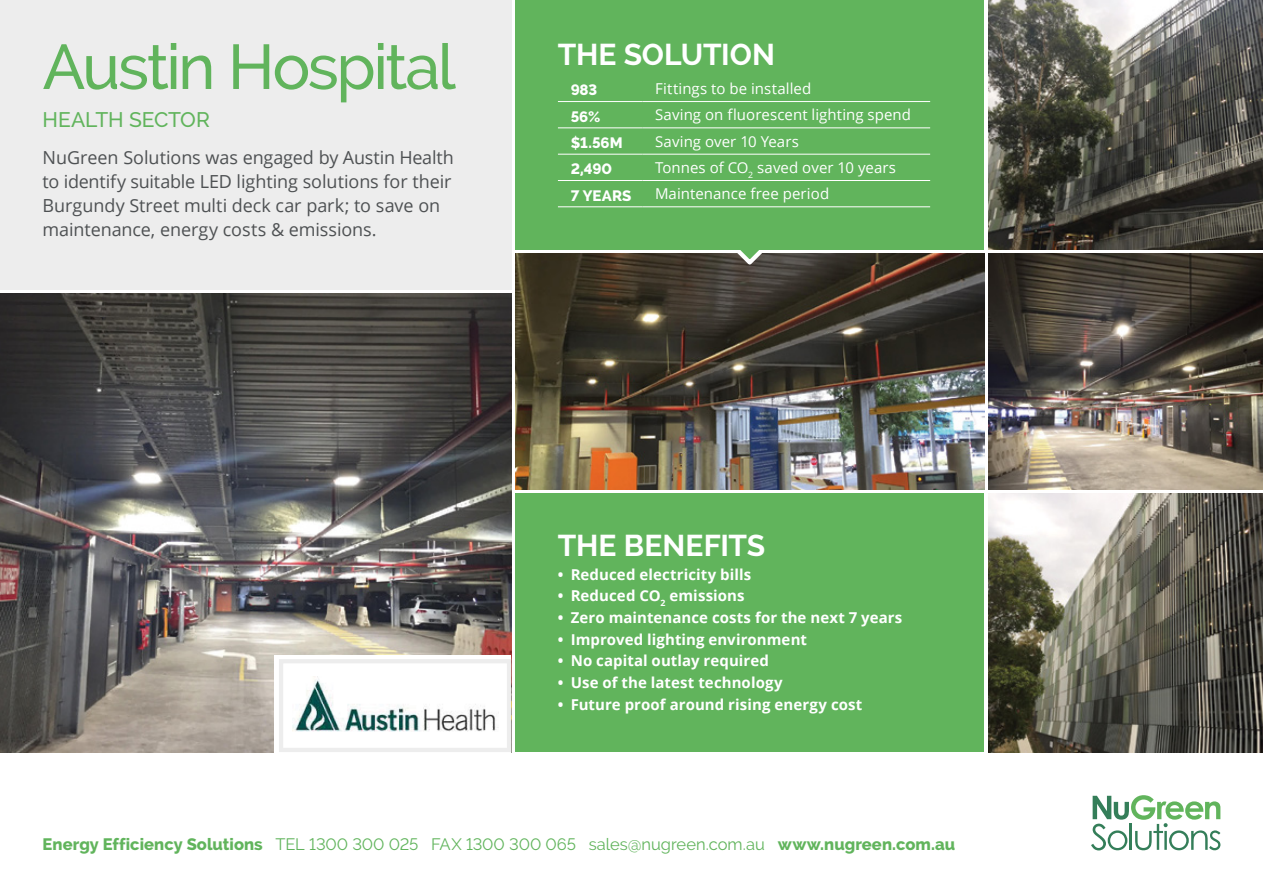
<style>
.page{position:relative;width:1263px;height:893px;background:#fff}
.page>*{position:absolute;margin:0;border:0;box-sizing:border-box;transform-origin:0 0}
.t1{font:500 63px "Raleway";letter-spacing:-.035em;color:#61b45c}
.t2{font:700 30px "Raleway";letter-spacing:-.005em;color:#fff}
.t3{font:500 21px "Raleway";letter-spacing:-.01em;color:#61b45c}
.t4{font:18px/24px "Open Sans";letter-spacing:-.005em;color:#4e5153}
.t5{font:16.5px "Raleway";letter-spacing:-.005em;color:#61b45c}
.t6{font:700 15px "Open Sans";letter-spacing:.005em;color:#fff}
.t7{font:15px "Open Sans";letter-spacing:.005em;color:#fff}
.t8{font:800 15px "Raleway";letter-spacing:-.005em;color:#fff}
.s1{font-weight:800}
</style>
<div class="page">
<img style="left:515px;top:254px;width:469px;height:235px">
<div style="left:515px;top:494px;width:469px;height:258px;background:#61b45c"></div>
<div style="left:0;top:0;width:511px;height:289px;background:#ededed"></div>
<svg style="left:1091px;top:795px;width:129px;height:55px"></svg>
<svg style="left:724px;top:250px;width:47px;height:18px"></svg>
<img style="left:988px;top:494px;width:275px;height:258px">
<img style="left:988px;top:254px;width:275px;height:235px">
<img style="left:988px;top:0;width:275px;height:249px">
<img style="left:0;top:293px;width:511px;height:459px">
<div style="left:275px;top:655px;width:236px;height:97px;background:#fff"></div>
<img style="left:292px;top:676px;width:206px;height:56px">
<div style="left:279px;top:659px;width:232px;height:93px;border:4px solid #ededed"></div>
<div style="left:515px;top:0;width:469px;height:250px;background:#61b45c"></div>
<hr style="left:558px;top:101px;width:84px;height:1px;background:#fff">
<hr style="left:642px;top:101px;width:288px;height:1px;background:#fff">
<hr style="left:558px;top:128px;width:84px;height:1px;background:#fff">
<hr style="left:642px;top:128px;width:288px;height:1px;background:#fff">
<hr style="left:558px;top:154px;width:84px;height:1px;background:#fff">
<hr style="left:642px;top:154px;width:288px;height:1px;background:#fff">
<hr style="left:558px;top:180px;width:84px;height:1px;background:#fff">
<hr style="left:642px;top:180px;width:288px;height:1px;background:#fff">
<hr style="left:558px;top:207px;width:84px;height:1px;background:#fff">
<hr style="left:642px;top:207px;width:288px;height:1px;background:#fff">
<h1 class="t1" style="left:43px;top:30px;width:414px">Austin Hospital</h1>
<h3 class="t3" style="left:43px;top:107px;width:169px">HEALTH SECTOR</h3>
<p class="t4" style="left:43px;top:145px;width:413px">NuGreen Solutions was engaged by Austin Health to identify suitable LED lighting solutions for their Burgundy Street multi deck car park; to save on maintenance, energy costs &amp; emissions.</p>
<h2 class="t2" style="left:558px;top:37px;width:218px">THE SOLUTION</h2>
<p class="t8" style="left:571px;top:82px;width:28px">983</p>
<p class="t7" style="left:655px;top:78px;width:158px">Fittings to be installed</p>
<p class="t8" style="left:571px;top:108px;width:31px">56%</p>
<p class="t7" style="left:655px;top:105px;width:258px">Saving on fluorescent lighting spend</p>
<p class="t8" style="left:571px;top:134px;width:53px">$1.56M</p>
<p class="t7" style="left:655px;top:131px;width:145px">Saving over 10 Years</p>
<p class="t8" style="left:571px;top:161px;width:43px">2,490</p>
<p class="t7" style="left:655px;top:157px;width:243px">Tonnes of CO<sub>2</sub> saved over 10 years</p>
<p class="t8" style="left:571px;top:187px;width:62px">7 YEARS</p>
<p class="t7" style="left:655px;top:184px;width:176px">Maintenance free period</p>
<h2 class="t2" style="left:558px;top:528px;width:209px">THE BENEFITS</h2>
<p class="t6" style="left:558px;top:564px;width:195px">• Reduced electricity bills</p>
<p class="t6" style="left:558px;top:585px;width:188px">• Reduced CO<sub>2</sub> emissions</p>
<p class="t6" style="left:558px;top:607px;width:346px">• Zero maintenance costs for the next 7 years</p>
<p class="t6" style="left:558px;top:629px;width:251px">• Improved lighting environment</p>
<p class="t6" style="left:558px;top:650px;width:213px">• No capital outlay required</p>
<p class="t6" style="left:558px;top:672px;width:226px">• Use of the latest technology</p>
<p class="t6" style="left:558px;top:693px;width:306px">• Future proof around rising energy cost</p>
<p class="t5" style="left:43px;top:835px;width:914px"><span class="s1">Energy Efficiency Solutions</span> TEL 1300 300 025 FAX 1300 300 065 sales@nugreen.com.au <span class="s1">www.nugreen.com.au</span></p>
</div>
